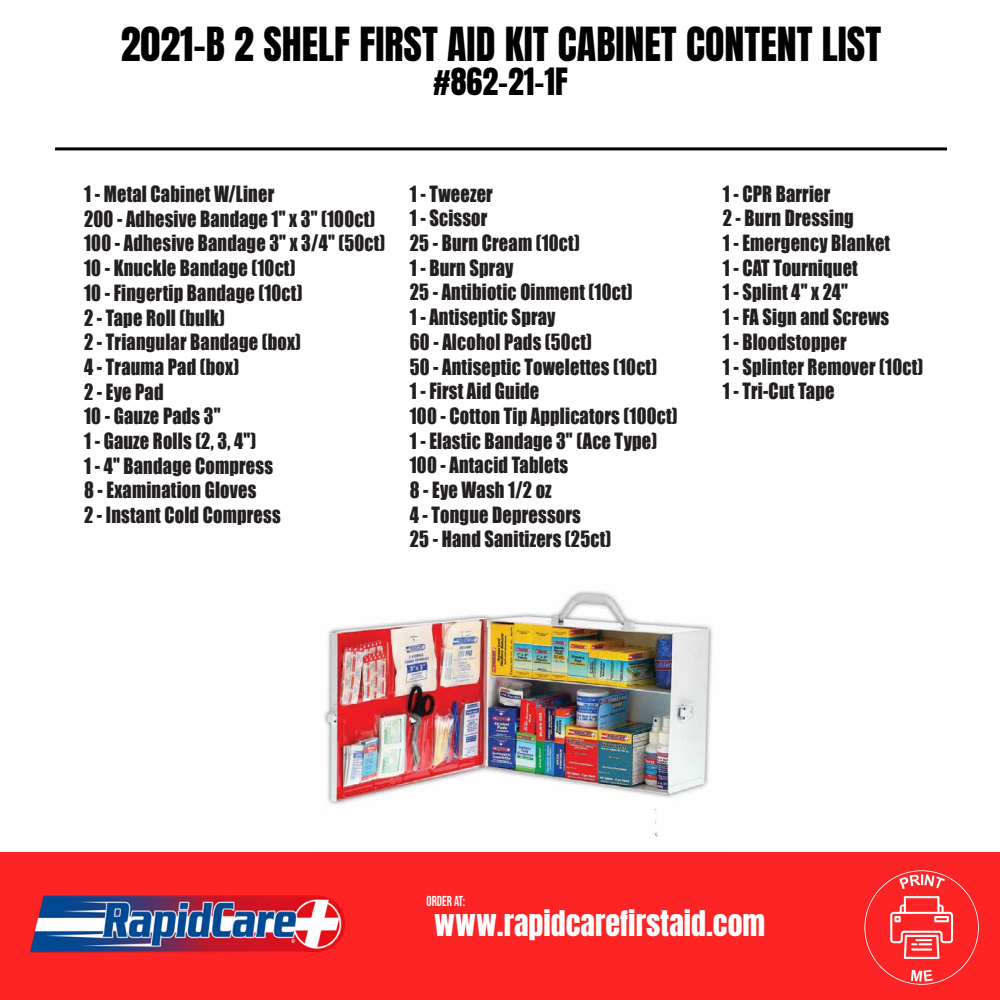
<style>
.page{position:relative;width:1000px;height:1000px;background:#fff}
.page>*{position:absolute;margin:0;border:0;box-sizing:border-box;transform-origin:0 0}
.t1{font:40px "Anton";color:#000}
.t2{font:32px "Anton";color:#000}
.t3{font:30px "Anton";color:#fff}
.t4{font:20.6px/24.7px "Impact";letter-spacing:.01em;color:#231f20;scale:.89 1}
.t5{font:14.4px "Bebas Neue";color:#fff;scale:.89 1}
</style>
<div class="page">
<hr style="left:55px;top:147px;width:892px;height:3px;background:#000">
<img style="left:324px;top:591px;width:389px;height:246px">
<div style="left:0;top:852px;width:1000px;height:148px;background:#fc2424"></div>
<img style="left:29px;top:895px;width:317px;height:58px">
<svg style="left:864px;top:870px;width:115px;height:115px"></svg>
<h1 class="t1" style="left:121px;top:24px;width:762px">2021-B 2 SHELF FIRST AID KIT CABINET CONTENT LIST</h1>
<h2 class="t2" style="left:433px;top:65px;width:136px">#862-21-1F</h2>
<p class="t4" style="left:84px;top:181px;width:340px">1 - Metal Cabinet W/Liner<br>200 - Adhesive Bandage 1" x 3" (100ct)<br>100 - Adhesive Bandage 3" x 3/4" (50ct)<br>10 - Knuckle Bandage (10ct)<br>10 - Fingertip Bandage (10ct)<br>2 - Tape Roll (bulk)<br>2 - Triangular Bandage (box)<br>4 - Trauma Pad (box)<br>2 - Eye Pad<br>10 - Gauze Pads 3"<br>1 - Gauze Rolls (2, 3, 4")<br>1 - 4" Bandage Compress<br>8 - Examination Gloves<br>2 - Instant Cold Compress</p>
<p class="t4" style="left:410px;top:181px;width:302px">1 - Tweezer<br>1 - Scissor<br>25 - Burn Cream (10ct)<br>1 - Burn Spray<br>25 - Antibiotic Oinment (10ct)<br>1 - Antiseptic Spray<br>60 - Alcohol Pads (50ct)<br>50 - Antiseptic Towelettes (10ct)<br>1 - First Aid Guide<br>100 - Cotton Tip Applicators (100ct)<br>1 - Elastic Bandage 3" (Ace Type)<br>100 - Antacid Tablets<br>8 - Eye Wash 1/2 oz<br>4 - Tongue Depressors<br>25 - Hand Sanitizers (25ct)</p>
<p class="t4" style="left:723px;top:181px;width:227px">1 - CPR Barrier<br>2 - Burn Dressing<br>1 - Emergency Blanket<br>1 - CAT Tourniquet<br>1 - Splint 4" x 24"<br>1 - FA Sign and Screws<br>1 - Bloodstopper<br>1 - Splinter Remover (10ct)<br>1 - Tri-Cut Tape</p>
<p class="t5" style="left:427px;top:893px;width:45px">ORDER AT:</p>
<h3 class="t3" style="left:434px;top:908px;width:333px">www.rapidcarefirstaid.com</h3>
</div>
